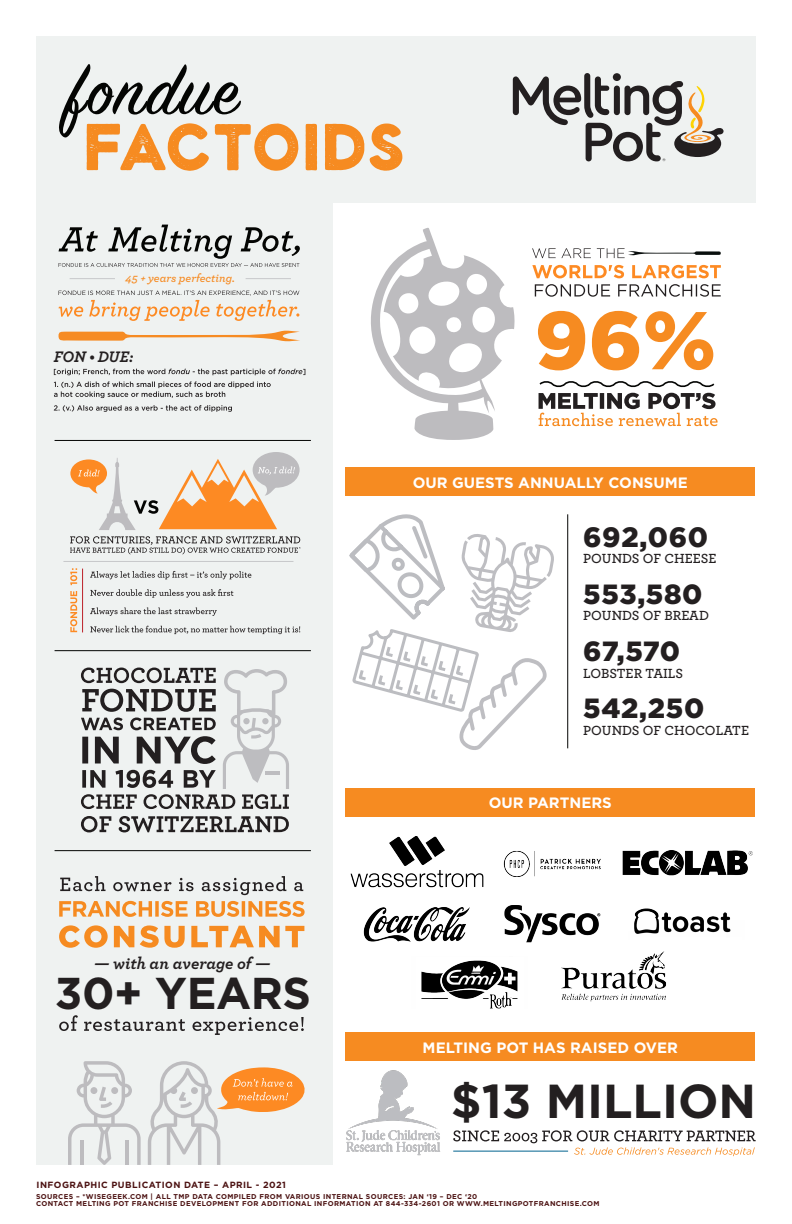
<style>
.page{position:relative;width:792px;height:1224px;background:#fff}
.page>*{position:absolute;margin:0;border:0;box-sizing:border-box;transform-origin:0 0}
.t1{font:900 81.8px "Gotham";color:#f68b21}
.t2{font:78px "Sign Painter House Script";letter-spacing:.025em;color:#040503}
.t3{font:63px "Sonder Sans Black Rough";letter-spacing:-.015em;color:#f68b21}
.t4{font:700 47.6px "Gotham";color:#231f20}
.t5{font:700 44.6px "Gotham";letter-spacing:-.01em;color:#231f20}
.t6{font:900 27.8px "Gotham";letter-spacing:.025em;color:#231f20}
.t7{font:900 27.8px "Gotham";letter-spacing:.025em;color:#231f20}
.t8{font:italic 700 17px "Archer";color:#231f20}
.t9{font:italic 700 16px "Archer";letter-spacing:-.01em;color:#231f20}
.t10{font:700 15px "Gotham";color:#fff}
.t11{font:600 13.9px "Archer";color:#231f20}
.t12{font:italic 600 12px "Archer";color:#f68b23}
.t13{font:700 9px "Gotham";letter-spacing:.05em;color:#4c1212}
.t14{font:700 7px "Gotham";letter-spacing:.05em;color:#4c1212}
</style>
<div class="page">
<div style="left:36px;top:36px;width:720px;height:167px;background:#eff2f1"></div>
<div style="left:36px;top:203px;width:297px;height:962px;background:#eff2f1"></div>
<svg style="left:59px;top:291px;width:240px;height:30px"></svg>
<hr style="left:70px;top:278px;width:45px;height:1px;background:#c7c8ca">
<hr style="left:246px;top:278px;width:45px;height:1px;background:#c7c8ca">
<svg style="left:59px;top:330px;width:241px;height:12px"></svg>
<svg style="left:54px;top:369px;width:251px;height:6px"></svg>
<svg style="left:54px;top:381px;width:217px;height:17px"></svg>
<svg style="left:54px;top:405px;width:178px;height:7px"></svg>
<svg style="left:513px;top:73px;width:211px;height:88px"></svg>
<hr style="left:82px;top:569px;width:1px;height:63px;background:#bc2029">
<svg style="left:70px;top:568px;width:7px;height:64px"></svg>
<svg style="left:90px;top:626px;width:210px;height:8px"></svg>
<svg style="left:90px;top:607px;width:127px;height:9px"></svg>
<svg style="left:90px;top:589px;width:143px;height:9px"></svg>
<svg style="left:90px;top:571px;width:161px;height:8px"></svg>
<svg style="left:70px;top:536px;width:231px;height:18px"></svg>
<svg style="left:70px;top:452px;width:230px;height:78px"></svg>
<hr style="left:63px;top:561px;width:230px;height:1px;background:#c7c8ca">
<svg style="left:81px;top:816px;width:208px;height:16px"></svg>
<svg style="left:532px;top:265px;width:189px;height:13px"></svg>
<svg style="left:535px;top:284px;width:186px;height:13px"></svg>
<svg style="left:532px;top:248px;width:189px;height:10px"></svg>
<svg style="left:59px;top:1015px;width:245px;height:20px"></svg>
<svg style="left:59px;top:925px;width:245px;height:23px"></svg>
<svg style="left:59px;top:901px;width:246px;height:16px"></svg>
<svg style="left:60px;top:876px;width:243px;height:19px"></svg>
<svg style="left:453px;top:1130px;width:303px;height:26px"></svg>
<div style="left:346px;top:788px;width:409px;height:29px;background:#f68b21"></div>
<hr style="left:55px;top:650px;width:256px;height:1px;background:#040503">
<hr style="left:55px;top:850px;width:256px;height:1px;background:#040503">
<hr style="left:55px;top:440px;width:256px;height:1px;background:#040503">
<img style="left:561px;top:952px;width:105px;height:50px">
<svg style="left:349px;top:514px;width:205px;height:236px"></svg>
<svg style="left:148px;top:1061px;width:157px;height:104px"></svg>
<svg style="left:371px;top:227px;width:144px;height:213px"></svg>
<svg style="left:68px;top:1061px;width:73px;height:104px"></svg>
<svg style="left:81px;top:668px;width:208px;height:141px"></svg>
<img style="left:350px;top:836px;width:134px;height:52px">
<div style="left:346px;top:1032px;width:409px;height:29px;background:#f68b21"></div>
<svg style="left:538px;top:381px;width:180px;height:45px"></svg>
<img style="left:346px;top:1070px;width:95px;height:86px">
<div style="left:346px;top:467px;width:409px;height:29px;background:#f68b21"></div>
<hr style="left:567px;top:514px;width:1px;height:234px;background:#040503">
<svg style="left:59px;top:225px;width:241px;height:42px"></svg>
<img style="left:622px;top:850px;width:131px;height:26px">
<img style="left:363px;top:907px;width:107px;height:35px">
<img style="left:504px;top:905px;width:97px;height:38px">
<img style="left:634px;top:908px;width:97px;height:26px">
<img style="left:421px;top:960px;width:97px;height:48px">
<img style="left:503px;top:851px;width:98px;height:26px">
<p class="t2" style="left:66px;top:42px;width:174px">fondue</p>
<p class="t3" style="left:84px;top:119px;width:323px">FACTOIDS</p>
<p class="t12" style="left:125px;top:269px;width:111px">45 + years perfecting.</p>
<p class="t9" style="left:54px;top:344px;width:81px">FON • DUE:</p>
<p class="t8" style="left:94px;top:950px;width:178px">— with an average of —</p>
<p class="t5" style="left:55px;top:964px;width:258px">30+ YEARS</p>
<p class="t13" style="left:37px;top:1179px;width:251px">INFOGRAPHIC PUBLICATION DATE – APRIL - 2021</p>
<p class="t1" style="left:534px;top:293px;width:183px">96%</p>
<p class="t10" style="left:413px;top:472px;width:277px">OUR GUESTS ANNUALLY CONSUME</p>
<p class="t7" style="left:583px;top:521px;width:127px">692,060</p>
<p class="t11" style="left:583px;top:548px;width:135px">POUNDS OF CHEESE</p>
<p class="t6" style="left:583px;top:575px;width:121px">553,580</p>
<p class="t11" style="left:583px;top:605px;width:127px">POUNDS OF BREAD</p>
<p class="t6" style="left:583px;top:632px;width:99px">67,570</p>
<p class="t11" style="left:583px;top:663px;width:102px">LOBSTER TAILS</p>
<p class="t6" style="left:583px;top:689px;width:123px">542,250</p>
<p class="t11" style="left:583px;top:720px;width:167px">POUNDS OF CHOCOLATE</p>
<p class="t10" style="left:489px;top:793px;width:125px">OUR PARTNERS</p>
<p class="t10" style="left:423px;top:1037px;width:257px">MELTING POT HAS RAISED OVER</p>
<p class="t4" style="left:451px;top:1069px;width:307px">$13 MILLION</p>
<p class="t14" style="left:36px;top:1191px;width:443px">SOURCES – *WISEGEEK.COM | ALL TMP DATA COMPILED FROM VARIOUS INTERNAL SOURCES: JAN ‘19 – DEC ‘20</p>
<p class="t14" style="left:36px;top:1198px;width:565px">CONTACT MELTING POT FRANCHISE DEVELOPMENT FOR ADDITIONAL INFORMATION AT 844-334-2601 OR WWW.MELTINGPOTFRANCHISE.COM</p>
</div>
